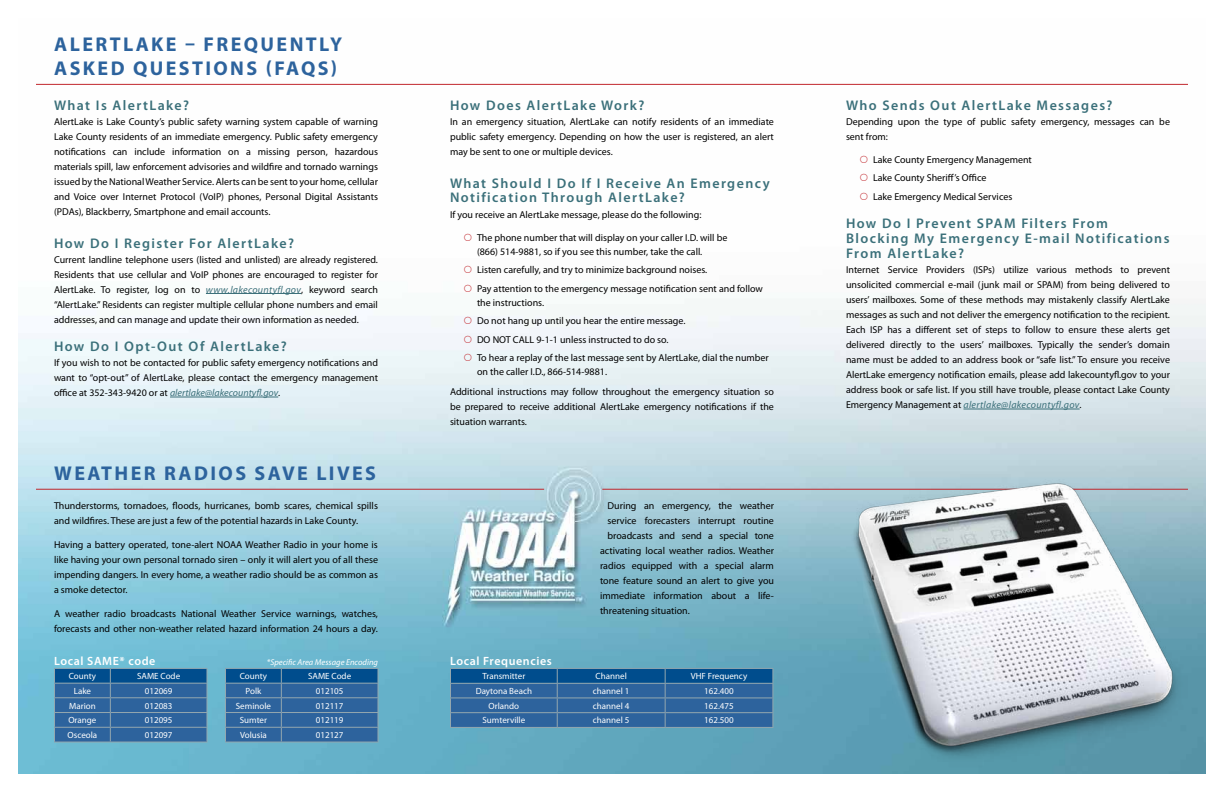
<style>
.page{position:relative;width:1224px;height:792px;background:#fff}
.page>*{position:absolute;margin:0;border:0;box-sizing:border-box;transform-origin:0 0}
.t1{font:700 20px "Myriad Pro";letter-spacing:.12em;color:#2d639d}
.t2{font:600 14px/15px "Myriad Pro";letter-spacing:.1em;color:#3b707a}
.t3{font:600 12px "Myriad Pro";letter-spacing:.05em;color:#fff}
.t4{font:10px/15px "Myriad Pro";color:#000}
.t5{font:9px "Myriad Pro";color:#fff}
.t6{font:italic 8.5px "Myriad Pro";color:#fff}
.s1{font-style:italic;color:#3b707a}
</style>
<div class="page">
<img style="left:18px;top:83px;width:1188px;height:691px">
<hr style="left:36px;top:489px;width:508px;height:1px;background:#c1272d">
<hr style="left:602px;top:489px;width:586px;height:1px;background:#c1272d">
<svg style="left:54px;top:668px;width:154px;height:74px;background:#2c649b"></svg>
<hr style="left:54px;top:683px;width:56px;height:1px;background:#93a7af">
<hr style="left:110px;top:683px;width:97px;height:1px;background:#93a7af">
<hr style="left:54px;top:742px;width:56px;height:1px;background:#93a7af">
<hr style="left:110px;top:742px;width:98px;height:1px;background:#93a7af">
<svg style="left:225px;top:668px;width:154px;height:74px;background:#2f659b"></svg>
<hr style="left:225px;top:742px;width:56px;height:1px;background:#93a7af">
<hr style="left:281px;top:742px;width:98px;height:1px;background:#93a7af">
<svg style="left:450px;top:668px;width:324px;height:59px;background:#2a639a"></svg>
<hr style="left:450px;top:727px;width:107px;height:1px;background:#93a7af">
<hr style="left:557px;top:727px;width:108px;height:1px;background:#93a7af">
<hr style="left:665px;top:727px;width:108px;height:1px;background:#93a7af">
<hr style="left:206px;top:293px;width:95px;height:1px;background:#3b707a">
<hr style="left:170px;top:397px;width:108px;height:1px;background:#3b707a">
<hr style="left:963px;top:409px;width:117px;height:1px;background:#3b707a">
<hr style="left:36px;top:84px;width:1152px;height:1px;background:#c1272d">
<img style="left:810px;top:464px;width:378px;height:310px">
<svg style="left:464px;top:233px;width:8px;height:7px"></svg>
<svg style="left:464px;top:266px;width:8px;height:7px"></svg>
<svg style="left:464px;top:284px;width:8px;height:8px"></svg>
<svg style="left:464px;top:317px;width:8px;height:7px"></svg>
<svg style="left:464px;top:335px;width:8px;height:7px"></svg>
<svg style="left:464px;top:354px;width:8px;height:7px"></svg>
<svg style="left:860px;top:155px;width:8px;height:7px"></svg>
<svg style="left:860px;top:174px;width:8px;height:7px"></svg>
<svg style="left:860px;top:192px;width:8px;height:8px"></svg>
<h1 class="t1" style="left:54px;top:31px;width:29px">ALERT</h1>
<h1 class="t1" style="left:123px;top:31px;width:94px">LAKE – FRE</h1>
<h1 class="t1" style="left:244px;top:31px;width:75px">QUENTLY</h1>
<h1 class="t1" style="left:54px;top:55px;width:94px">ASKED QUESTIO</h1>
<h1 class="t1" style="left:230px;top:55px;width:108px">NS (FAQS)</h1>
<h2 class="t2" style="left:54px;top:97px;width:137px">What Is AlertLake?</h2>
<p class="t4" style="left:54px;top:113px;width:326px;text-align:justify">AlertLake is Lake County’s public safety warning system capable of warning Lake County residents of an immediate emergency. Public safety emergency notifications can include information on a missing person, hazardous materials spill, law enforcement advisories and wildfire and tornado warnings issued by the National Weather Service. Alerts can be sent to your home, cellular and Voice over Internet Protocol (VoIP) phones, Personal Digital Assistants (PDAs), Blackberry, Smartphone and email accounts.</p>
<h2 class="t2" style="left:54px;top:235px;width:242px">How Do I Register For AlertLake?</h2>
<p class="t4" style="left:54px;top:251px;width:326px;text-align:justify">Current landline telephone users (listed and unlisted) are already registered.<br>Residents that use cellular and VoIP phones are encouraged to register for AlertLake. To register, log on to <span class="s1">www.lakecountyfl.gov</span>, keyword search “AlertLake.” Residents can register multiple cellular phone numbers and email addresses, and can manage and update their own information as needed.</p>
<h2 class="t2" style="left:54px;top:338px;width:234px">How Do I Opt-Out Of AlertLake?</h2>
<p class="t4" style="left:54px;top:355px;width:326px;text-align:justify">If you wish to not be contacted for public safety emergency notifications and want to “opt-out” of AlertLake, please contact the emergency management office at 352-343-9420 or at <span class="s1">alertlake@lakecountyfl.gov</span>.</p>
<h2 class="t2" style="left:450px;top:97px;width:196px">How Does AlertLake Work?</h2>
<p class="t4" style="left:450px;top:113px;width:325px;text-align:justify">In an emergency situation, AlertLake can notify residents of an immediate public safety emergency. Depending on how the user is registered, an alert may be sent to one or multiple devices.</p>
<h2 class="t2" style="left:450px;top:175px;width:321px">What Should I Do If I Receive An Emergency<br>Notification Through AlertLake?</h2>
<p class="t4" style="left:450px;top:206px;width:253px">If you receive an AlertLake message, please do the following:</p>
<p class="t4" style="left:477px;top:230px;width:252px;line-height:14px">The phone number that will display on your caller I.D. will be (866) 514-9881, so if you see this number, take the call.</p>
<p class="t4" style="left:477px;top:260px;width:287px;line-height:18.5px">Listen carefully, and try to minimize background noises.<br>Pay attention to the emergency message notification sent and follow</p>
<p class="t4" style="left:477px;top:293px;width:293px;line-height:18.5px">the instructions.<br>Do not hang up until you hear the entire message.<br>DO NOT CALL 9-1-1 unless instructed to do so.<br>To hear a replay of the last message sent by AlertLake, dial the number</p>
<p class="t4" style="left:450px;top:362px;width:325px;line-height:19.5px;text-indent:27px">on the caller I.D., 866-514-9881.<br>Additional instructions may follow throughout the emergency situation so</p>
<p class="t4" style="left:450px;top:398px;width:325px">be prepared to receive additional AlertLake emergency notifications if the situation warrants.</p>
<h2 class="t2" style="left:846px;top:97px;width:268px">Who Sends Out AlertLake Messages?</h2>
<p class="t4" style="left:846px;top:113px;width:326px">Depending upon the type of public safety emergency, messages can be sent from:</p>
<p class="t4" style="left:873px;top:150px;width:160px;line-height:18.5px">Lake County Emergency Management<br>Lake County Sheriff’s Office<br>Lake Emergency Medical Services</p>
<h2 class="t2" style="left:846px;top:215px;width:325px">How Do I Prevent SPAM Filters From<br>Blocking My Emergency E-mail Notifications<br>From AlertLake?</h2>
<p class="t4" style="left:846px;top:262px;width:326px;text-align:justify">Internet Service Providers (ISPs) utilize various methods to prevent unsolicited commercial e-mail (junk mail or SPAM) from being delivered to users’ mailboxes. Some of these methods may mistakenly classify AlertLake messages as such and not deliver the emergency notification to the recipient.<br>Each ISP has a different set of steps to follow to ensure these alerts get delivered directly to the users’ mailboxes. Typically the sender’s domain name must be added to an address book or “safe list.” To ensure you receive AlertLake emergency notification emails, please add lakecountyfl.gov to your address book or safe list. If you still have trouble, please contact Lake County Emergency Management at <span class="s1">alertlake@lakecountyfl.gov</span>.</p>
<h1 class="t1" style="left:54px;top:460px;width:35px">WEATHER</h1>
<h1 class="t1" style="left:164px;top:460px;width:59px">RADIOS</h1>
<h1 class="t1" style="left:255px;top:460px;width:14px">SAVE</h1>
<h1 class="t1" style="left:316px;top:460px;width:13px">LIVES</h1>
<p class="t4" style="left:54px;top:498px;width:325px">Thunderstorms, tornadoes, floods, hurricanes, bomb scares, chemical spills and wildfires. These are just a few of the potential hazards in Lake County.</p>
<p class="t4" style="left:54px;top:537px;width:326px;text-align:justify">Having a battery operated, tone-alert NOAA Weather Radio in your home is like having your own personal tornado siren – only it will alert you of all these impending dangers. In every home, a weather radio should be as common as a smoke detector.</p>
<p class="t4" style="left:54px;top:606px;width:325px">A weather radio broadcasts National Weather Service warnings, watches, forecasts and other non-weather related hazard information 24 hours a day.</p>
<p class="t4" style="left:608px;top:498px;width:168px">During an emergency, the weather</p>
<p class="t4" style="left:608px;top:513px;width:168px">service forecasters interrupt routine</p>
<p class="t4" style="left:608px;top:528px;width:168px">broadcasts and send a special tone</p>
<p class="t4" style="left:600px;top:543px;width:176px">activating local weather radios. Weather</p>
<p class="t4" style="left:600px;top:558px;width:175px">radios equipped with a special alarm</p>
<p class="t4" style="left:600px;top:573px;width:175px">tone feature sound an alert to give you</p>
<p class="t4" style="left:600px;top:588px;width:175px">immediate information about a life-</p>
<p class="t4" style="left:600px;top:603px;width:91px">threatening situation.</p>
<p class="t3" style="left:54px;top:654px;width:103px">Local SAME* code</p>
<p class="t6" style="left:267px;top:657px;width:113px">*Specific Area Message Encoding</p>
<p class="t3" style="left:450px;top:654px;width:103px">Local Frequencies</p>
<p class="t5" style="left:69px;top:671px;width:29px">County</p>
<p class="t5" style="left:137px;top:671px;width:45px">SAME Code</p>
<p class="t5" style="left:74px;top:685px;width:19px">Lake</p>
<p class="t5" style="left:145px;top:685px;width:29px">012069</p>
<p class="t5" style="left:69px;top:700px;width:28px">Marion</p>
<p class="t5" style="left:145px;top:700px;width:29px">012083</p>
<p class="t5" style="left:68px;top:715px;width:29px">Orange</p>
<p class="t5" style="left:145px;top:715px;width:29px">012095</p>
<p class="t5" style="left:68px;top:729px;width:31px">Osceola</p>
<p class="t5" style="left:145px;top:729px;width:29px">012097</p>
<p class="t5" style="left:240px;top:671px;width:29px">County</p>
<p class="t5" style="left:308px;top:671px;width:45px">SAME Code</p>
<p class="t5" style="left:246px;top:685px;width:17px">Polk</p>
<p class="t5" style="left:316px;top:685px;width:29px">012105</p>
<p class="t5" style="left:236px;top:700px;width:37px">Seminole</p>
<p class="t5" style="left:316px;top:700px;width:29px">012117</p>
<p class="t5" style="left:240px;top:715px;width:29px">Sumter</p>
<p class="t5" style="left:316px;top:715px;width:29px">012119</p>
<p class="t5" style="left:240px;top:729px;width:28px">Volusia</p>
<p class="t5" style="left:316px;top:729px;width:29px">012127</p>
<p class="t5" style="left:482px;top:671px;width:44px">Transmitter</p>
<p class="t5" style="left:596px;top:671px;width:33px">Channel</p>
<p class="t5" style="left:691px;top:671px;width:58px">VHF Frequency</p>
<p class="t5" style="left:476px;top:685px;width:58px">Daytona Beach</p>
<p class="t5" style="left:593px;top:685px;width:38px">channel 1</p>
<p class="t5" style="left:704px;top:685px;width:31px">162.400</p>
<p class="t5" style="left:489px;top:700px;width:32px">Orlando</p>
<p class="t5" style="left:593px;top:700px;width:38px">channel 4</p>
<p class="t5" style="left:704px;top:700px;width:31px">162.475</p>
<p class="t5" style="left:483px;top:715px;width:44px">Sumterville</p>
<p class="t5" style="left:593px;top:715px;width:38px">channel 5</p>
<p class="t5" style="left:704px;top:715px;width:31px">162.500</p>
</div>
